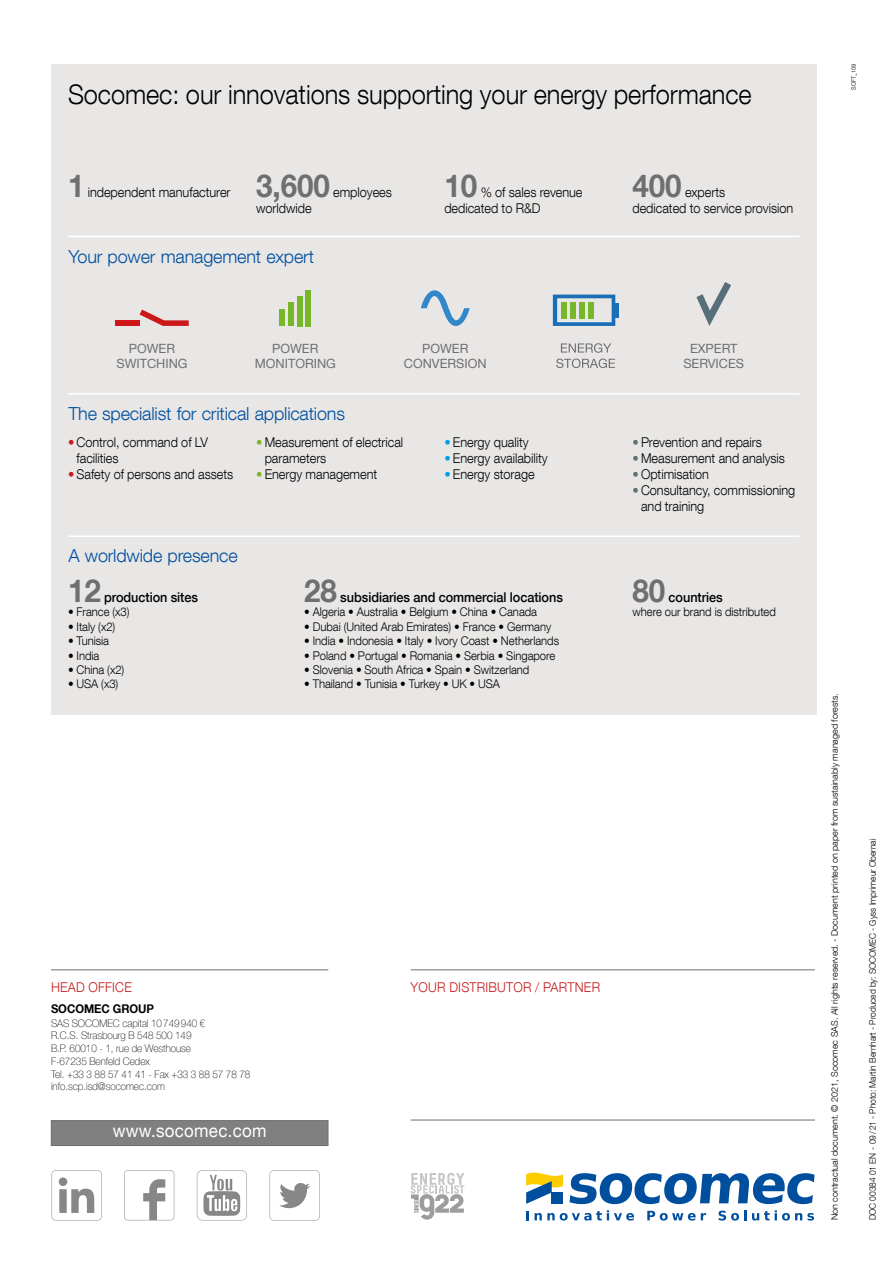
<style>
.page{position:relative;width:893px;height:1263px;background:#fff}
.page>*{position:absolute;margin:0;border:0;box-sizing:border-box;transform-origin:0 0}
.t1{font:700 31.5px "Helvetica Neue LT Com";letter-spacing:-.005em;color:#706f6f;scale:.94 1}
.t2{font:300 27px "Helvetica Neue LT Com";letter-spacing:-.005em;color:#000;scale:.94 1}
.t3{font:300 18px "Helvetica Neue LT Com";letter-spacing:-.01em;color:#004f9f}
.t4{font:18px "Helvetica Neue LT Com";letter-spacing:.015em;color:#fff;scale:.94 1}
.t5{font:300 13.5px/16.2px "Helvetica Neue LT Com";letter-spacing:-.005em;color:#000;scale:.94 1}
.t6{font:500 13.5px "Helvetica Neue LT Com";letter-spacing:-.005em;color:#000;scale:.94 1}
.t7{font:300 13.5px "Helvetica Neue LT Com";letter-spacing:.015em;color:#c51a1b;scale:.94 1}
.t8{font:12.75px/15px "Helvetica Neue LT Com";color:#706f6f;text-align:center}
.t9{font:300 12px "Helvetica Neue LT Com";letter-spacing:-.005em;color:#000;scale:.94 1}
.t10{font:700 12px "Helvetica Neue LT Com";letter-spacing:-.005em;color:#000;scale:.94 1}
.t11{font:100 10.5px/12.8px "Helvetica Neue LT Com";letter-spacing:-.005em;color:#000;scale:.94 1}
.t12{font:300 9px "Helvetica Neue LT Com";color:#000}
.t13{font:300 9px "Helvetica Neue LT Com";color:#000;scale:.93 1}
.t14{font:300 6px "Helvetica Neue LT Com";letter-spacing:-.005em;color:#000;scale:.94 1}
.s1{color:#c51a1b}
.s2{color:#78b52a}
.s3{color:#009fe3}
.s4{color:#5c6f72}
</style>
<div class="page">
<hr style="left:892px;top:0;width:1px;height:276px;background:#c6c6c6">
<div style="left:51px;top:64px;width:765px;height:650px;background:#e9e7e6"></div>
<hr style="left:68px;top:393px;width:732px;height:1px;background:#fff">
<hr style="left:68px;top:236px;width:732px;height:1px;background:#fff">
<hr style="left:68px;top:535px;width:732px;height:2px;background:#fff">
<svg style="left:553px;top:295px;width:62px;height:31px"></svg>
<hr style="left:615px;top:303px;width:3px;height:14px;background:#196fb7">
<svg style="left:561px;top:343px;width:50px;height:10px"></svg>
<svg style="left:556px;top:359px;width:59px;height:9px"></svg>
<svg style="left:421px;top:290px;width:49px;height:36px"></svg>
<div style="left:279px;top:309px;width:6px;height:17px;background:#76b82a"></div>
<div style="left:288px;top:302px;width:6px;height:24px;background:#76b82a"></div>
<div style="left:297px;top:296px;width:5px;height:30px;background:#76b82a"></div>
<div style="left:306px;top:290px;width:5px;height:36px;background:#76b82a"></div>
<div style="left:115px;top:320px;width:24px;height:6px;background:#cd1719"></div>
<svg style="left:140px;top:310px;width:49px;height:16px"></svg>
<svg style="left:696px;top:282px;width:35px;height:44px"></svg>
<div style="left:51px;top:1120px;width:277px;height:25px;background:#818080"></div>
<div style="left:51px;top:1120px;width:277px;height:26px;border:1px solid #706f6f"></div>
<svg style="left:52px;top:1170px;width:50px;height:50px"></svg>
<svg style="left:124px;top:1170px;width:50px;height:50px"></svg>
<svg style="left:197px;top:1170px;width:50px;height:50px"></svg>
<svg style="left:270px;top:1170px;width:50px;height:50px"></svg>
<svg style="left:411px;top:1173px;width:53px;height:46px"></svg>
<hr style="left:51px;top:969px;width:277px;height:1px;background:#706f6f">
<hr style="left:411px;top:969px;width:404px;height:1px;background:#706f6f">
<hr style="left:411px;top:1120px;width:404px;height:1px;background:#706f6f">
<svg style="left:570px;top:1173px;width:245px;height:31px"></svg>
<svg style="left:526px;top:1211px;width:3px;height:9px"></svg>
<svg style="left:535px;top:1210px;width:99px;height:10px"></svg>
<svg style="left:647px;top:1211px;width:59px;height:9px"></svg>
<svg style="left:718px;top:1210px;width:28px;height:10px"></svg>
<svg style="left:752px;top:1210px;width:62px;height:10px"></svg>
<svg style="left:526px;top:1172px;width:37px;height:32px"></svg>
<h2 class="t2" style="left:68px;top:78px;width:729px">Socomec: our innovations supporting your energy performance</h2>
<h1 class="t1" style="left:68px;top:166px;width:19px">1</h1>
<p class="t5" style="left:88px;top:184px;width:153px">independent manufacturer</p>
<h1 class="t1" style="left:256px;top:166px;width:80px">3,600</h1>
<p class="t5" style="left:333px;top:184px;width:64px">employees</p>
<p class="t5" style="left:256px;top:200px;width:60px">worldwide</p>
<h3 class="t3" style="left:68px;top:245px;width:247px">Your power management expert</h3>
<h1 class="t1" style="left:444px;top:166px;width:36px">10</h1>
<p class="t5" style="left:444px;top:184px;width:148px;text-indent:36px">% of sales revenue dedicated to R&amp;D</p>
<h1 class="t1" style="left:632px;top:166px;width:54px">400</h1>
<p class="t5" style="left:632px;top:184px;width:173px;text-indent:52px">experts<br>dedicated to service provision</p>
<p class="t8" style="left:116px;top:340px;width:73px">POWER<br>SWITCHING</p>
<p class="t8" style="left:683px;top:340px;width:62px">EXPERT<br>SERVICES</p>
<p class="t8" style="left:404px;top:340px;width:84px">POWER<br>CONVERSION</p>
<p class="t8" style="left:255px;top:341px;width:83px">POWER<br>MONITORING</p>
<h3 class="t3" style="left:68px;top:403px;width:278px">The specialist for critical applications</h3>
<p class="t5" style="left:77px;top:433px;width:141px;text-indent:-9px"><span class="s1">•</span> Control, command of LV facilities</p>
<p class="t5" style="left:68px;top:466px;width:177px"><span class="s1">•</span> Safety of persons and assets</p>
<p class="t5" style="left:265px;top:433px;width:149px;text-indent:-9px"><span class="s2">•</span> Measurement of electrical parameters</p>
<p class="t5" style="left:256px;top:466px;width:130px"><span class="s2">•</span> Energy management</p>
<h3 class="t3" style="left:68px;top:545px;width:171px">A worldwide presence</h3>
<p class="t5" style="left:444px;top:433px;width:91px"><span class="s3">•</span> Energy quality</p>
<p class="t5" style="left:444px;top:450px;width:111px"><span class="s3">•</span> Energy availability</p>
<p class="t5" style="left:444px;top:466px;width:98px"><span class="s3">•</span> Energy storage</p>
<h1 class="t1" style="left:68px;top:571px;width:36px">12</h1>
<p class="t6" style="left:104px;top:589px;width:101px">production sites</p>
<p class="t9" style="left:68px;top:605px;width:67px">• France (x3)</p>
<p class="t9" style="left:68px;top:619px;width:52px">• Italy (x2)</p>
<p class="t9" style="left:68px;top:633px;width:45px">• Tunisia</p>
<p class="t9" style="left:68px;top:648px;width:35px">• India</p>
<p class="t9" style="left:68px;top:662px;width:61px">• China (x2)</p>
<p class="t9" style="left:68px;top:677px;width:55px">• USA (x3)</p>
<h1 class="t1" style="left:304px;top:571px;width:36px">28</h1>
<p class="t6" style="left:340px;top:589px;width:238px">subsidiaries and commercial locations</p>
<p class="t9" style="left:304px;top:605px;width:249px">• Algeria • Australia • Belgium • China • Canada</p>
<p class="t9" style="left:304px;top:619px;width:264px">• Dubai (United Arab Emirates) • France • Germany</p>
<p class="t9" style="left:304px;top:633px;width:273px">• India • Indonesia • Italy • Ivory Coast • Netherlands</p>
<p class="t9" style="left:304px;top:648px;width:269px">• Poland • Portugal • Romania • Serbia • Singapore</p>
<p class="t9" style="left:304px;top:662px;width:241px">• Slovenia • South Africa • Spain • Switzerland</p>
<p class="t9" style="left:304px;top:677px;width:210px">• Thailand • Tunisia • Turkey • UK • USA</p>
<p class="t5" style="left:632px;top:433px;width:139px"><span class="s4">•</span> Prevention and repairs</p>
<p class="t5" style="left:632px;top:450px;width:164px"><span class="s4">•</span> Measurement and analysis</p>
<p class="t5" style="left:632px;top:466px;width:83px"><span class="s4">•</span> Optimisation</p>
<p class="t5" style="left:641px;top:482px;width:166px;text-indent:-9px"><span class="s4">•</span> Consultancy, commissioning and training</p>
<h1 class="t1" style="left:632px;top:571px;width:36px">80</h1>
<p class="t6" style="left:669px;top:589px;width:59px">countries</p>
<p class="t9" style="left:632px;top:605px;width:154px">where our brand is distributed</p>
<p class="t7" style="left:51px;top:979px;width:88px">HEAD OFFICE</p>
<p class="t10" style="left:51px;top:1001px;width:111px">SOCOMEC GROUP</p>
<p class="t11" style="left:51px;top:1016px;width:214px">SAS SOCOMEC capital 10749940 €<br>R.C.S. Strasbourg B 548 500 149<br>B.P. 60010 - 1, rue de Westhouse<br>F-67235 Benfeld Cedex<br>Tel. +33 3 88 57 41 41 - Fax +33 3 88 57 78 78 info.scp.isd@socomec.com</p>
<h3 class="t4" style="left:113px;top:1120px;width:165px">www.socomec.com</h3>
<p class="t7" style="left:411px;top:979px;width:203px">YOUR DISTRIBUTOR / PARTNER</p>
<p class="t14" style="left:850px;top:90px;width:29px;rotate:-90deg">SOFT_109</p>
<p class="t12" style="left:829px;top:1220px;width:529px;rotate:-90deg">Non contractual document. © 2021, Socomec SAS. All rights reserved. - Document printed on paper from sustainably managed forests.</p>
<p class="t13" style="left:867px;top:1220px;width:412px;rotate:-90deg">DOC 00384 01 EN - 09/21 - Photo: Martin Bernhart - Produced by: SOCOMEC - Gyss Imprimeur Obernai</p>
</div>
